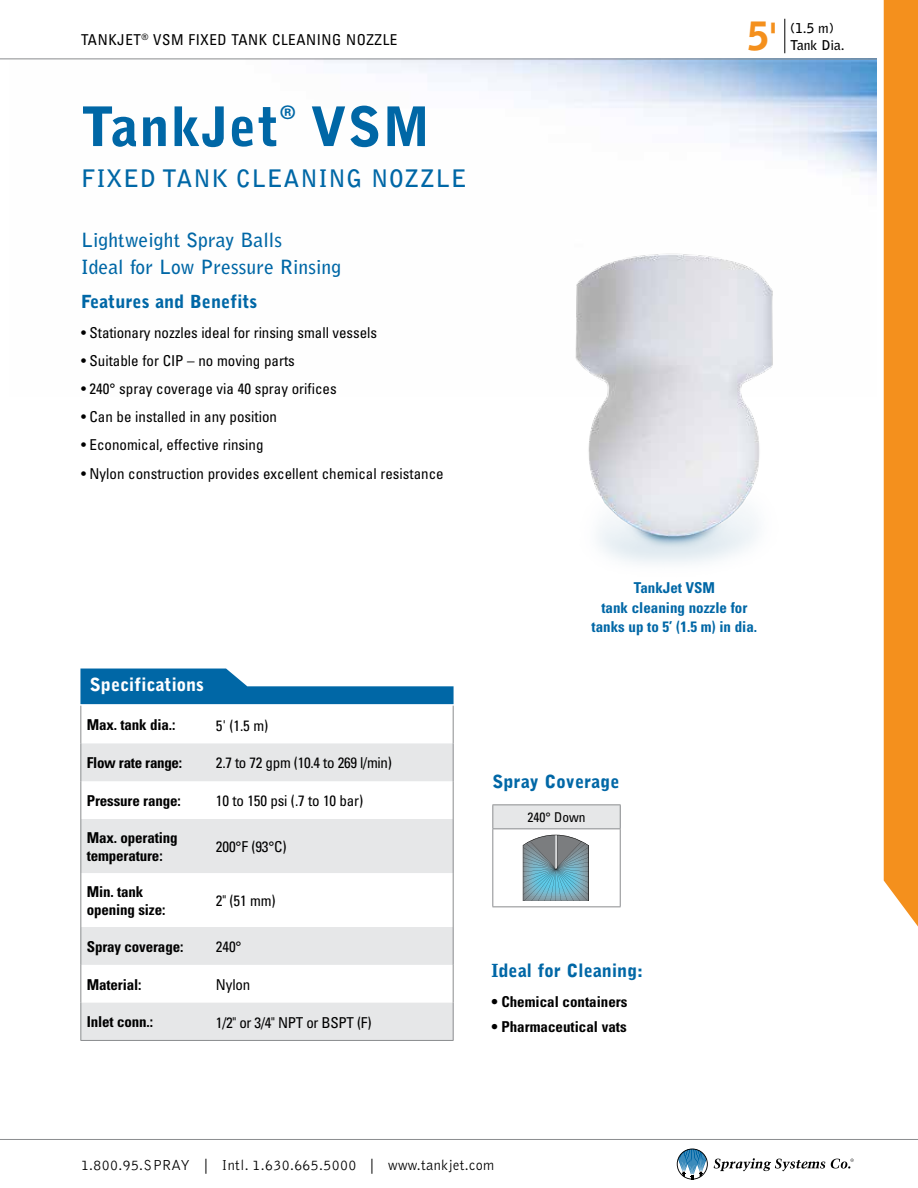
<style>
.page{position:relative;width:918px;height:1188px;background:#fff}
.page>*{position:absolute;margin:0;border:0;box-sizing:border-box;transform-origin:0 0}
.t1{font:900 54px "Bell Gothic";letter-spacing:.025em;color:#0067a6}
.t2{font:900 39px "Bell Gothic BT";color:#f4901d}
.t3{font:700 24px "Bell Gothic";letter-spacing:.03em;color:#0067a6}
.t4{font:700 19.5px/27px "Bell Gothic";letter-spacing:.005em;color:#0067a6}
.t5{font:900 19.2px "Bell Gothic";color:#0067a6}
.t6{font:900 18px "Bell Gothic BT";letter-spacing:.005em;color:#0067a6}
.t7{font:900 18px "Bell Gothic BT";letter-spacing:.005em;color:#fff}
.t8{font:condensed 15px "Univers";color:#000}
.t9{font:700 condensed 15px/18px "Univers";letter-spacing:-.01em;color:#000}
.t10{font:700 condensed 15px/19.5px "Univers";color:#0067a6;text-align:center}
.t11{font:300 15px "Bell Gothic";letter-spacing:.025em;color:#000;scale:.95 1}
.t12{font:condensed 15px "Univers";letter-spacing:.04em;color:#000}
.t13{font:condensed 15px "Univers";letter-spacing:-.02em;color:#000}
.t14{font:700 13.5px/16.5px "Bell Gothic";color:#000}
.t15{font:condensed 13.5px "Univers";color:#000}
</style>
<div class="page">
<img style="left:10px;top:59px;width:867px;height:121px">
<svg style="left:677px;top:1149px;width:31px;height:31px"></svg>
<svg style="left:714px;top:1158px;width:111px;height:13px"></svg>
<svg style="left:831px;top:1159px;width:23px;height:10px"></svg>
<hr style="left:0;top:1139px;width:918px;height:1px;background:#8a8c8e">
<div style="left:884px;top:0;width:34px;height:927px;background:#f4901d"></div>
<hr style="left:0;top:58px;width:877px;height:1px;background:#8a8c8e">
<img style="left:497px;top:168px;width:353px;height:396px">
<svg style="left:80px;top:669px;width:374px;height:35px"></svg>
<svg style="left:81px;top:743px;width:372px;height:297px;fill:#e6e7e8"></svg>
<hr style="left:80px;top:706px;width:1px;height:37px;background:#8a8c8e">
<hr style="left:453px;top:706px;width:1px;height:37px;background:#8a8c8e">
<hr style="left:80px;top:743px;width:1px;height:38px;background:#8a8c8e">
<hr style="left:453px;top:743px;width:1px;height:38px;background:#8a8c8e">
<hr style="left:80px;top:781px;width:1px;height:38px;background:#8a8c8e">
<hr style="left:453px;top:781px;width:1px;height:38px;background:#8a8c8e">
<hr style="left:80px;top:819px;width:1px;height:54px;background:#8a8c8e">
<hr style="left:453px;top:819px;width:1px;height:54px;background:#8a8c8e">
<hr style="left:80px;top:873px;width:1px;height:54px;background:#8a8c8e">
<hr style="left:453px;top:873px;width:1px;height:54px;background:#8a8c8e">
<hr style="left:80px;top:927px;width:1px;height:38px;background:#8a8c8e">
<hr style="left:453px;top:927px;width:1px;height:38px;background:#8a8c8e">
<hr style="left:80px;top:965px;width:1px;height:38px;background:#8a8c8e">
<hr style="left:453px;top:965px;width:1px;height:38px;background:#8a8c8e">
<hr style="left:80px;top:1003px;width:1px;height:37px;background:#8a8c8e">
<hr style="left:453px;top:1003px;width:1px;height:37px;background:#8a8c8e">
<hr style="left:80px;top:1040px;width:130px;height:1px;background:#8a8c8e">
<hr style="left:210px;top:1040px;width:244px;height:1px;background:#8a8c8e">
<div style="left:493px;top:805px;width:127px;height:24px;background:#e6e7e8"></div>
<hr style="left:492px;top:804px;width:129px;height:1px;background:#8a8c8e">
<svg style="left:492px;top:805px;width:1px;height:23px"></svg>
<svg style="left:620px;top:805px;width:1px;height:23px"></svg>
<hr style="left:492px;top:828px;width:129px;height:1px;background:#8a8c8e">
<hr style="left:492px;top:829px;width:1px;height:77px;background:#8a8c8e">
<hr style="left:620px;top:829px;width:1px;height:77px;background:#8a8c8e">
<hr style="left:492px;top:906px;width:129px;height:1px;background:#8a8c8e">
<svg style="left:523px;top:835px;width:66px;height:66px;background:#799ba6"></svg>
<hr style="left:784px;top:19px;width:1px;height:34px;background:#000">
<p class="t12" style="left:81px;top:30px;width:318px">TankJet<sup>®</sup> VSM Fixed Tank Cleaning N ozzle</p>
<h1 class="t1" style="left:81px;top:95px;width:199px">TankJet</h1>
<p class="t5" style="left:280px;top:100px;width:17px">®</p>
<h1 class="t1" style="left:310px;top:95px;width:121px">VSM</h1>
<h3 class="t3" style="left:81px;top:163px;width:387px">Fixed Tank Cleaning Nozzle</h3>
<h3 class="t4" style="left:81px;top:227px;width:262px">Lightweight Spray Balls<br>Ideal for Low Pressure Rinsing</h3>
<p class="t6" style="left:81px;top:290px;width:178px">Features and Benefits</p>
<p class="t8" style="left:81px;top:323px;width:298px">• Stationary nozzles ideal for rinsing small vessels</p>
<p class="t8" style="left:81px;top:351px;width:215px">• Suitable for CIP – no moving parts</p>
<p class="t8" style="left:81px;top:379px;width:257px">• 240° spray coverage via 40 spray orifices</p>
<p class="t8" style="left:81px;top:407px;width:198px">• Can be installed in any position</p>
<p class="t8" style="left:81px;top:436px;width:184px">• Economical, effective rinsing</p>
<p class="t8" style="left:81px;top:464px;width:364px">• Nylon construction provides excellent chemical resistance</p>
<h2 class="t2" style="left:747px;top:12px;width:31px">5'</h2>
<p class="t14" style="left:790px;top:20px;width:56px">(1.5 m)<br>Tank D ia.</p>
<p class="t7" style="left:90px;top:673px;width:116px">Specifications</p>
<p class="t9" style="left:87px;top:716px;width:90px">Max. tank dia.:</p>
<p class="t8" style="left:216px;top:716px;width:54px">5' (1.5 m)</p>
<p class="t9" style="left:87px;top:754px;width:97px">Flow rate range:</p>
<p class="t13" style="left:216px;top:754px;width:177px">2.7 to 72 gpm (10.4 to 269 l/min)</p>
<p class="t9" style="left:87px;top:791px;width:96px">Pressure range:</p>
<p class="t8" style="left:216px;top:791px;width:149px">10 to 150 psi (.7 to 10 bar)</p>
<p class="t9" style="left:87px;top:828px;width:92px">Max. operating temperature:</p>
<p class="t8" style="left:216px;top:837px;width:72px">200°F (93°C)</p>
<p class="t9" style="left:87px;top:882px;width:80px">Min. tank opening size:</p>
<p class="t8" style="left:216px;top:891px;width:61px">2" (51 mm)</p>
<p class="t9" style="left:87px;top:937px;width:98px">Spray coverage:</p>
<p class="t8" style="left:216px;top:937px;width:27px">240°</p>
<p class="t9" style="left:87px;top:975px;width:56px">Material:</p>
<p class="t8" style="left:216px;top:975px;width:36px">Nylon</p>
<p class="t9" style="left:87px;top:1013px;width:68px">Inlet conn.:</p>
<p class="t8" style="left:216px;top:1013px;width:157px">1/2" or 3/4" N PT or BSPT (F)</p>
<p class="t10" style="left:592px;top:578px;width:167px">TankJet VSM<br>tank cleaning nozzle for tanks up to 5’ (1.5 m) in dia.</p>
<p class="t6" style="left:492px;top:770px;width:128px">Spray Coverage</p>
<p class="t15" style="left:527px;top:809px;width:60px">240° D own</p>
<p class="t6" style="left:491px;top:959px;width:153px">Ideal for Cleaning:</p>
<p class="t9" style="left:491px;top:992px;width:138px">• Chemical containers</p>
<p class="t9" style="left:491px;top:1017px;width:137px">• Pharmaceutical vats</p>
<p class="t11" style="left:81px;top:1157px;width:437px">1.800.95.SPRAY | Intl. 1.630.665.5000 | www.tankjet.com</p>
</div>
